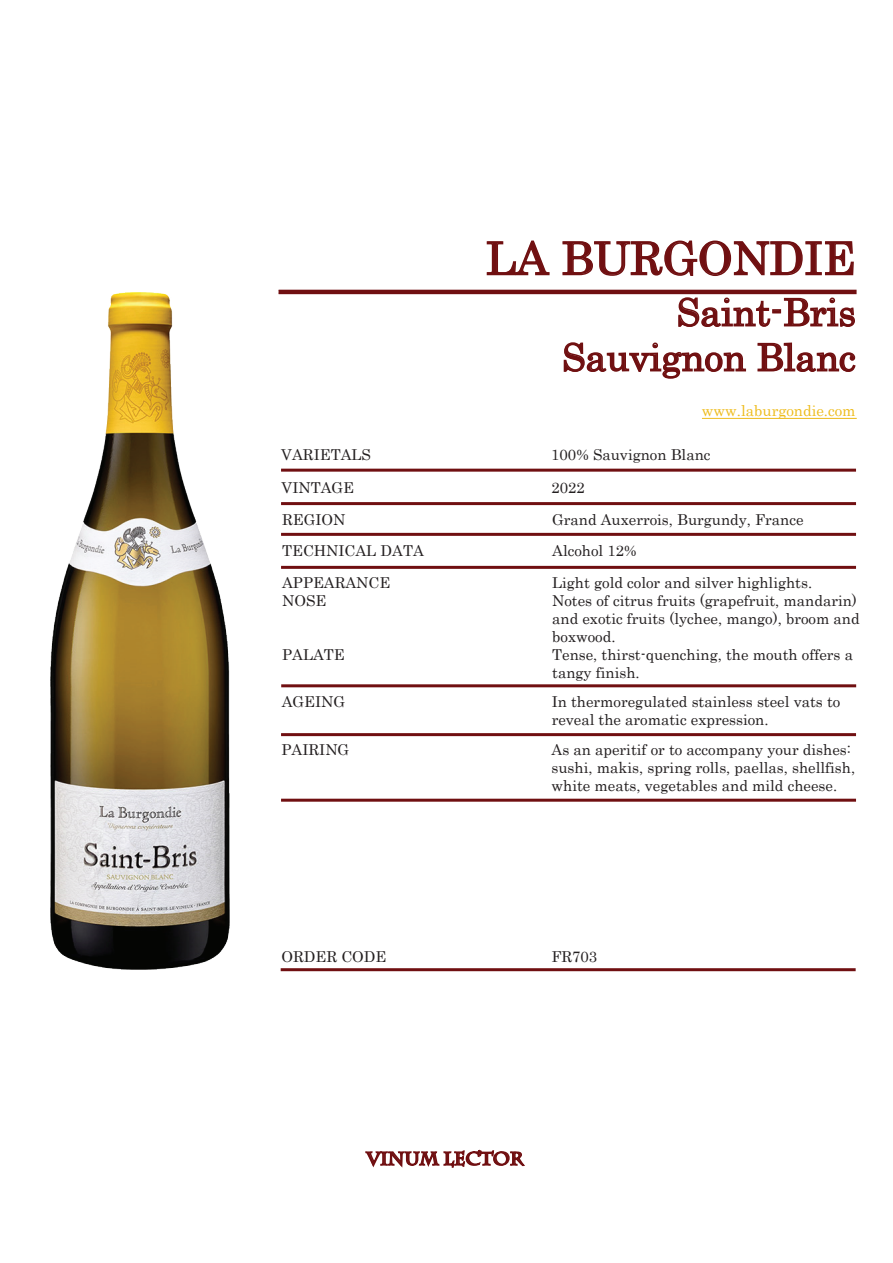
<style>
.page{position:relative;width:893px;height:1263px;background:#fff}
.page>*{position:absolute;margin:0;border:0;box-sizing:border-box;transform-origin:0 0}
.t1{font:45px "Century";color:#700f11}
.t2{font:37.5px/45px "Century";color:#700f11;text-align:right}
.t3{font:700 18px "Charlemagne Std";color:#700f11}
.t4{font:15px/18px "Century";color:#231f20}
.t5{font:15px "Century";color:#eebc1d}
</style>
<div class="page">
<hr style="left:278px;top:290px;width:579px;height:4px;background:#700f11">
<div style="left:281px;top:502px;width:575px;height:3px;border:2px solid #700f11"></div>
<div style="left:281px;top:533px;width:575px;height:3px;border:2px solid #700f11"></div>
<div style="left:281px;top:733px;width:575px;height:3px;border:2px solid #700f11"></div>
<div style="left:281px;top:799px;width:575px;height:3px;border:2px solid #700f11"></div>
<svg style="left:678px;top:297px;width:177px;height:30px"></svg>
<svg style="left:563px;top:342px;width:184px;height:37px"></svg>
<svg style="left:757px;top:342px;width:99px;height:30px"></svg>
<div style="left:281px;top:968px;width:575px;height:3px;border:2px solid #700f11"></div>
<svg style="left:486px;top:240px;width:64px;height:36px"></svg>
<svg style="left:562px;top:240px;width:292px;height:36px"></svg>
<div style="left:281px;top:469px;width:575px;height:3px;border:2px solid #700f11"></div>
<svg style="left:365px;top:1149px;width:160px;height:19px"></svg>
<hr style="left:702px;top:418px;width:155px;height:1px;background:#eebc1d">
<div style="left:281px;top:566px;width:575px;height:3px;border:2px solid #700f11"></div>
<div style="left:281px;top:684px;width:575px;height:3px;border:2px solid #700f11"></div>
<img style="left:50px;top:293px;width:180px;height:677px">
<h1 class="t1" style="left:486px;top:220px;width:371px">LA BURGONDIE</h1>
<h2 class="t2" style="left:562px;top:286px;width:295px">Saint-Bris<br>Sauvignon Blanc</h2>
<p class="t5" style="left:702px;top:398px;width:155px">www.laburgondie.com</p>
<p class="t4" style="left:281px;top:445px;width:91px">VARIETALS</p>
<p class="t4" style="left:551px;top:445px;width:161px">100% Sauvignon Blanc</p>
<p class="t4" style="left:281px;top:477px;width:74px">VINTAGE</p>
<p class="t4" style="left:551px;top:477px;width:35px">2022</p>
<p class="t4" style="left:282px;top:509px;width:65px">REGION</p>
<p class="t4" style="left:552px;top:509px;width:253px">Grand Auxerrois, Burgundy, France</p>
<p class="t4" style="left:282px;top:540px;width:143px">TECHNICAL DATA</p>
<p class="t4" style="left:552px;top:540px;width:86px">Alcohol 12%</p>
<p class="t4" style="left:282px;top:572px;width:110px">APPEARANCE</p>
<p class="t4" style="left:552px;top:572px;width:262px">Light gold color and silver highlights.</p>
<p class="t4" style="left:282px;top:590px;width:46px">NOSE</p>
<p class="t4" style="left:552px;top:590px;width:309px">Notes of citrus fruits (grapefruit, mandarin) and exotic fruits (lychee, mango), broom and boxwood.</p>
<p class="t4" style="left:282px;top:644px;width:64px">PALATE</p>
<p class="t4" style="left:552px;top:644px;width:302px">Tense, thirst-quenching, the mouth offers a tangy finish.</p>
<p class="t4" style="left:282px;top:691px;width:65px">AGEING</p>
<p class="t4" style="left:552px;top:691px;width:290px">In thermoregulated stainless steel vats to reveal the aromatic expression.</p>
<p class="t4" style="left:281px;top:740px;width:69px">PAIRING</p>
<p class="t4" style="left:551px;top:740px;width:305px">As an aperitif or to accompany your dishes: sushi, makis, spring rolls, paellas, shellfish, white meats, vegetables and mild cheese.</p>
<p class="t4" style="left:281px;top:947px;width:106px">ORDER CODE</p>
<p class="t4" style="left:551px;top:947px;width:47px">FR703</p>
<p class="t3" style="left:367px;top:1148px;width:158px">VINUM LECTOR</p>
</div>
